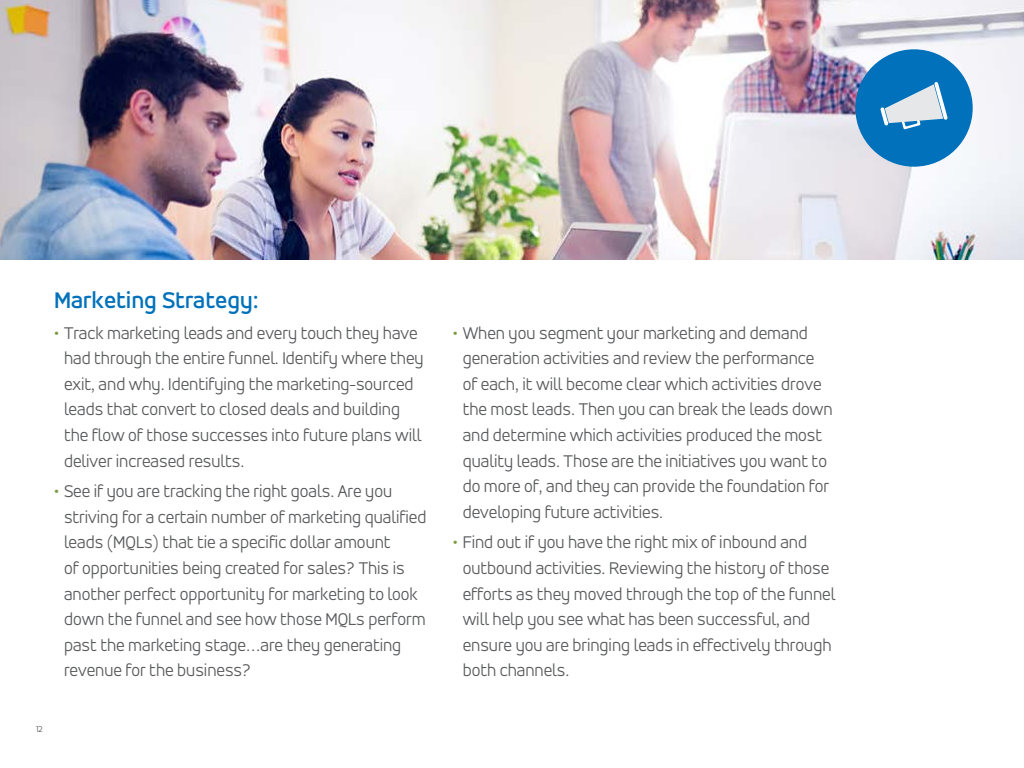
<style>
.page{position:relative;width:1024px;height:768px;background:#fff}
.page>*{position:absolute;margin:0;border:0;box-sizing:border-box;transform-origin:0 0}
.t1{font:500 24px "Accord Alt";color:#0071ba}
.t2{font:300 18px/25.6px "Accord Alt";color:#58595b}
.t3{font:300 9px "Accord Alt";color:#58595b}
.s1{color:#799a3d}
</style>
<div class="page">
<img style="left:0;top:0;width:1024px;height:260px">
<div style="left:855px;top:49px;width:118px;height:118px;background:#0071ba;border-radius:50%"></div>
<svg style="left:880px;top:82px;width:68px;height:47px"></svg>
<h1 class="t1" style="left:54px;top:286px;width:206px">Marketing Strategy:</h1>
<p class="t2" style="left:64px;top:320px;width:361px;text-indent:-10px"><span class="s1">•</span> Track marketing leads and every touch they have had through the entire funnel. Identify where they exit, and why. Identifying the marketing-sourced leads that convert to closed deals and building the flow of those successes into future plans will deliver increased results.</p>
<p class="t2" style="left:64px;top:478px;width:364px;text-indent:-10px"><span class="s1">•</span> See if you are tracking the right goals. Are you striving for a certain number of marketing qualified leads (MQLs) that tie a specific dollar amount<br>of opportunities being created for sales? This is another perfect opportunity for marketing to look down the funnel and see how those MQLs perform past the marketing stage…are they generating revenue for the business?</p>
<p class="t3" style="left:36px;top:724px;width:8px">12</p>
<p class="t2" style="left:463px;top:320px;width:372px;text-indent:-10px"><span class="s1">•</span> When you segment your marketing and demand generation activities and review the performance of each, it will become clear which activities drove the most leads. Then you can break the leads down and determine which activities produced the most quality leads. Those are the initiatives you want to do more of, and they can provide the foundation for developing future activities.</p>
<p class="t2" style="left:463px;top:530px;width:374px;text-indent:-10px"><span class="s1">•</span> Find out if you have the right mix of inbound and outbound activities. Reviewing the history of those efforts as they moved through the top of the funnel will help you see what has been successful, and ensure you are bringing leads in effectively through both channels.</p>
</div>
